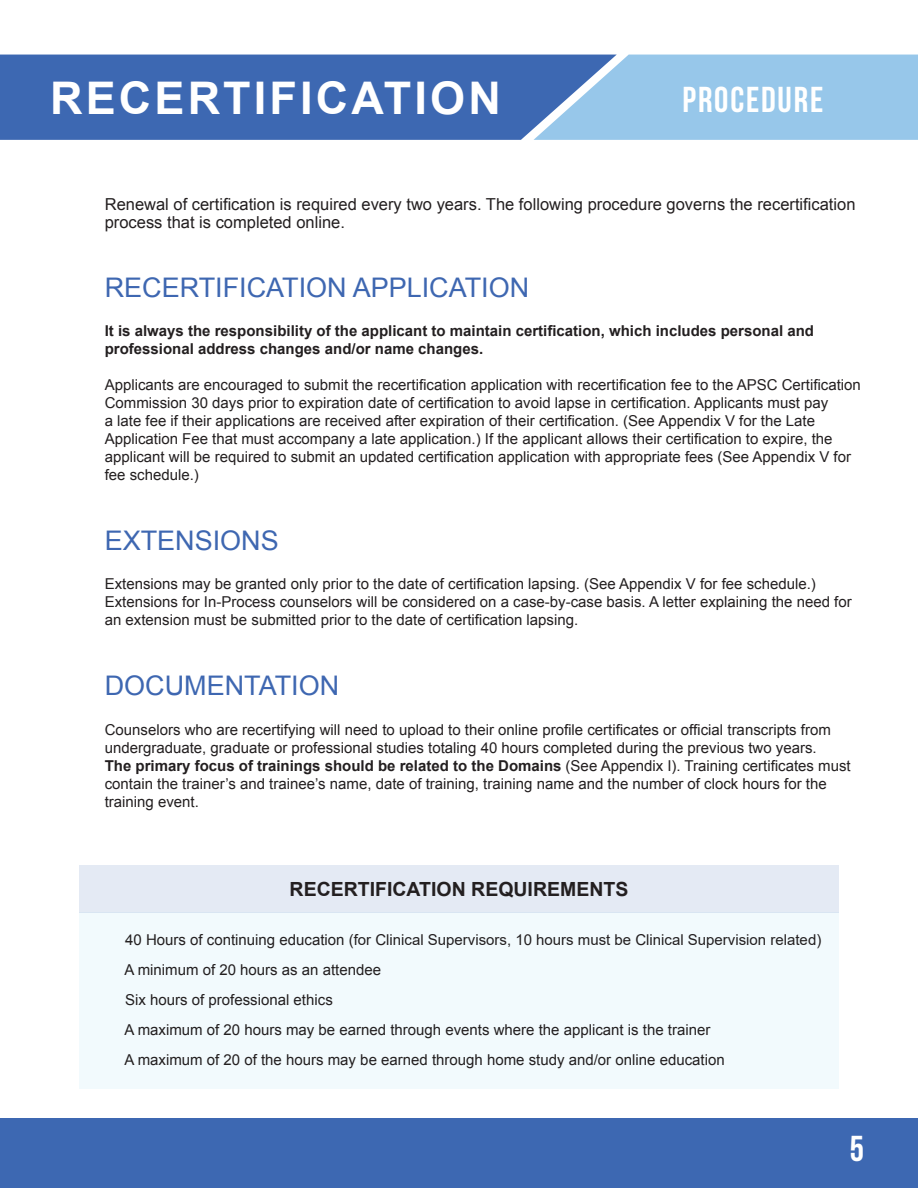
<style>
.page{position:relative;width:918px;height:1188px;background:#fff}
.page>*{position:absolute;margin:0;border:0;box-sizing:border-box;transform-origin:0 0}
.t1{font:700 45px "Arial";letter-spacing:.07em;color:#fff}
.t2{font:700 36px "Bebas Neue";letter-spacing:.05em;color:#fff}
.t3{font:27px "Arial";color:#3e67b1}
.t4{font:700 19.5px "Arial";color:#231f20}
.t5{font:16.5px/18px "Arial";color:#231f20}
.t6{font:15px/18px "Arial";color:#231f20}
.t7{font:700 15px/18px "Arial";color:#231f20}
.t8{font:15px "Arial";color:#231f20}
.s1{font-weight:700}
.s2{font-style:inherit}
</style>
<div class="page">
<div style="left:79px;top:913px;width:760px;height:176px;background:#f2fafd"></div>
<div style="left:0;top:55px;width:534px;height:85px;background:#3d68b2"></div>
<svg style="left:534px;top:55px;width:384px;height:85px;background:#91bfe5"></svg>
<div style="left:79px;top:865px;width:760px;height:48px;background:#e4eaf4"></div>
<div style="left:0;top:1119px;width:918px;height:69px;background:#3d68b2"></div>
<p class="t1" style="left:50px;top:68px;width:452px">RECERTIFICATION</p>
<p class="t2" style="left:683px;top:80px;width:142px">PROCEDURE</p>
<p class="t5" style="left:105px;top:195px;width:752px">Renewal of certification is required every two years. The following procedure governs the recertification process that is completed online.</p>
<p class="t3" style="left:105px;top:270px;width:426px">RECERTIFICATION APPLICATION</p>
<p class="t7" style="left:105px;top:323px;width:711px">It is always the responsibility of the applicant to maintain certification, which includes personal and professional address changes and/or name changes.</p>
<p class="t6" style="left:105px;top:376px;width:758px">Applicants are encouraged to submit the recertification application with recertification fee to the APSC Certification Commission 30 days prior to expiration date of certification to avoid lapse in certification. Applicants must pay<br>a late fee if their applications are received after expiration of their certification. (See Appendix V for the Late Application Fee that must accompany a late application.) If the applicant allows their certification to expire, the applicant will be required to submit an updated certification application with appropriate fees (See Appendix V for fee schedule.)</p>
<p class="t3" style="left:105px;top:522px;width:176px">EXTENSIONS</p>
<p class="t6" style="left:105px;top:575px;width:749px">Extensions may be granted only prior to the date of certification lapsing. (See Appendix V for fee schedule.)<br>Extensions for In-Process counselors will be considered on a case-by-case basis. A letter explaining the need for an extension must be submitted prior to the date of certification lapsing.</p>
<p class="t3" style="left:105px;top:668px;width:236px">DOCUMENTATION</p>
<p class="t6" style="left:105px;top:720px;width:728px">Counselors who are recertifying will need to upload to their online profile certificates or official transcripts from undergraduate, graduate or professional studies totaling 40 hours completed during the previous two years.</p>
<p class="t6" style="left:105px;top:756px;width:748px"><span class="s1">The primary focus of trainings should be related to the Domains</span> (See Appendix I). Training certificates must contain the trainer’s and trainee’s name, date of training, training name and the number of clock hours for the training event.</p>
<p class="t4" style="left:290px;top:876px;width:340px">RECERTIFICATION REQUIREMENTS</p>
<p class="t8" style="left:125px;top:929px;width:698px"><span class="s2">40 Hours of continuing education</span> (for Clinical Supervisors, 10 hours must be Clinical Supervision related)</p>
<p class="t6" style="left:124px;top:961px;width:258px">A minimum of 20 hours as an attendee</p>
<p class="t6" style="left:125px;top:991px;width:209px">Six hours of professional ethics</p>
<p class="t6" style="left:124px;top:1021px;width:588px">A maximum of 20 hours may be earned through events where the applicant is the trainer</p>
<p class="t6" style="left:124px;top:1051px;width:602px">A maximum of 20 of the hours may be earned through home study and/or online education</p>
<p class="t2" style="left:850px;top:1129px;width:16px">5</p>
</div>
